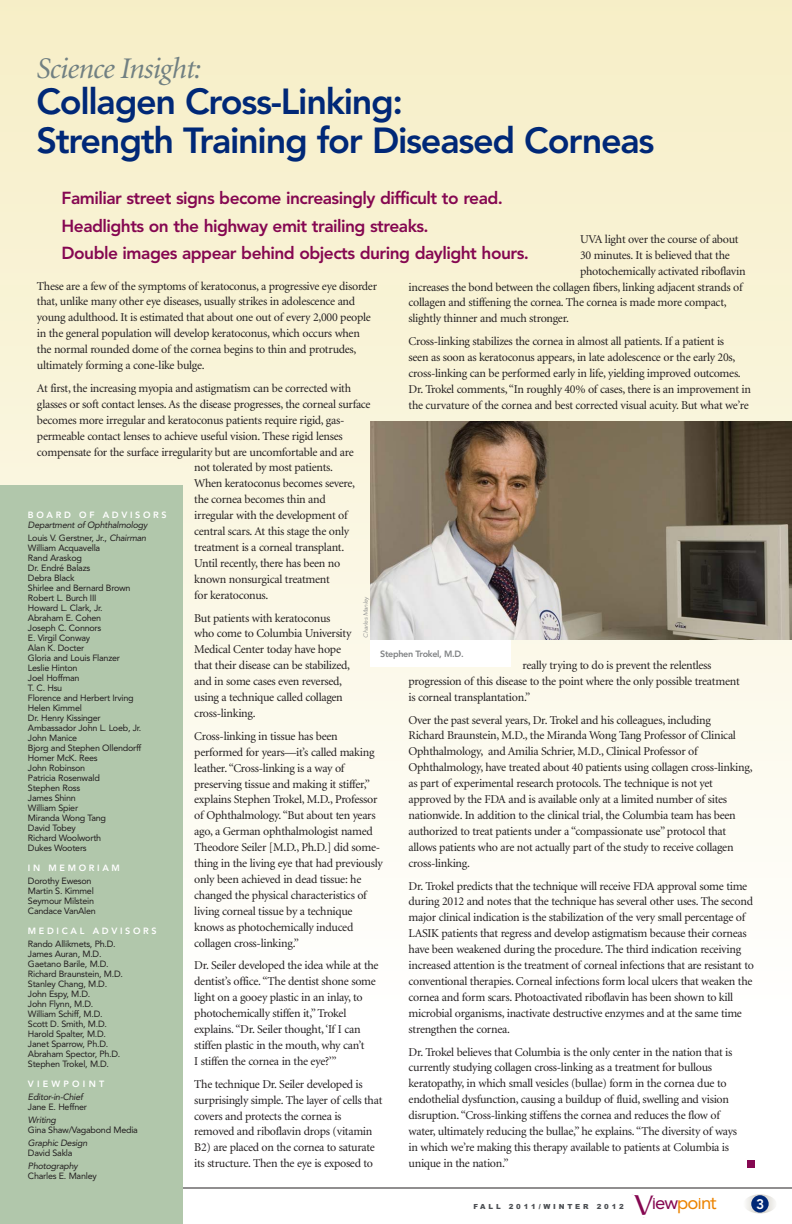
<style>
.page{position:relative;width:792px;height:1224px;background:#fff}
.page>*{position:absolute;margin:0;border:0;box-sizing:border-box;transform-origin:0 0}
.t1{font:800 36px/39px "Avenir";letter-spacing:-.035em;color:#002877}
.t2{font:italic 30px "Minion";letter-spacing:-.03em;color:#718082}
.t3{font:18.6px "Avenir";letter-spacing:-.055em;color:#ec8300}
.t4{font:800 17.3px/27.2px "Avenir";letter-spacing:-.03em;color:#850751}
.t5{font:800 13.8px "Avenir";color:#fff}
.t6{font:12px/15.9px "Minion";letter-spacing:-.025em;color:#231f20}
.t7{font:9px/10px "Avenir";letter-spacing:-.03em;color:#231f20}
.t8{font:800 9px "Avenir";letter-spacing:.295em;color:#fff}
.t9{font:800 9px "Avenir";letter-spacing:-.035em;color:#808284}
.t10{font:800 9px "Avenir";letter-spacing:.355em;color:#fff}
.t11{font:900 7px "Arial";letter-spacing:.4em;color:#4c4f53}
.t12{font:italic 300 6px "Avenir";color:#808284;scale:1.06 1}
.s1{font-family:"Minion";font-size:35.9px;color:#850751}
.s2{color:#850751}
</style>
<div class="page">
<svg style="left:743px;top:1194px;width:34px;height:19px"></svg>
<div style="left:0;top:0;width:792px;height:1018px;background:linear-gradient(to bottom,#f6eec6,#fefefd)"></div>
<div style="left:751px;top:1195px;width:18px;height:18px;background:#002877;border-radius:50%"></div>
<hr style="left:4px;top:1188px;width:788px;height:1px;background:#231f20">
<div style="left:370px;top:626px;width:140px;height:41px;background:#fff"></div>
<div style="left:747px;top:1160px;width:7px;height:7px;background:#850751"></div>
<div style="left:0;top:485px;width:182px;height:739px;background:#b1c7ab"></div>
<img style="left:370px;top:422px;width:422px;height:218px">
<h2 class="t2" style="left:36px;top:57px;width:167px">Science Insight:</h2>
<h1 class="t1" style="left:36px;top:85px;width:620px">Collagen Cross-Linking:<br>Strength Training for Diseased Corneas</h1>
<h3 class="t4" style="left:62px;top:186px;width:469px">Familiar street signs become increasingly difficult to read.<br>Headlights on the highway emit trailing streaks.<br>Double images appear behind objects during daylight hours.</h3>
<p class="t6" style="left:580px;top:232px;width:160px">UVA light over the course of about</p>
<p class="t6" style="left:580px;top:248px;width:151px">30 minutes. It is believed that the</p>
<p class="t6" style="left:580px;top:264px;width:167px">photochemically activated riboflavin</p>
<p class="t6" style="left:409px;top:280px;width:336px">increases the bond between the collagen fibers, linking adjacent strands of</p>
<p class="t6" style="left:409px;top:296px;width:320px">collagen and stiffening the cornea. The cornea is made more compact,</p>
<p class="t6" style="left:409px;top:312px;width:162px">slightly thinner and much stronger.</p>
<p class="t6" style="left:409px;top:334px;width:344px">Cross-linking stabilizes the cornea in almost all patients. If a patient is<br>seen as soon as keratoconus appears, in late adolescence or the early 20s, cross-linking can be performed early in life, yielding improved outcomes.<br>Dr. Trokel comments, “In roughly 40% of cases, there is an improvement in the curvature of the cornea and best corrected visual acuity. But what we’re</p>
<p class="t6" style="left:37px;top:279px;width:342px">These are a few of the symptoms of keratoconus, a progressive eye disorder that, unlike many other eye diseases, usually strikes in adolescence and young adulthood. It is estimated that about one out of every 2,000 people in the general population will develop keratoconus, which occurs when the normal rounded dome of the cornea begins to thin and protrudes, ultimately forming a cone-like bulge.</p>
<p class="t6" style="left:37px;top:381px;width:316px">At first, the increasing myopia and astigmatism can be corrected with</p>
<p class="t6" style="left:37px;top:397px;width:335px">glasses or soft contact lenses. As the disease progresses, the corneal surface</p>
<p class="t6" style="left:37px;top:413px;width:309px">becomes more irregular and keratoconus patients require rigid, gas-</p>
<p class="t6" style="left:37px;top:429px;width:307px">permeable contact lenses to achieve useful vision. These rigid lenses</p>
<p class="t6" style="left:37px;top:445px;width:318px">compensate for the surface irregularity but are uncomfortable and are</p>
<p class="t6" style="left:194px;top:461px;width:140px">not tolerated by most patients.</p>
<p class="t6" style="left:194px;top:477px;width:162px">When keratoconus becomes severe,</p>
<p class="t6" style="left:194px;top:493px;width:133px">the cornea becomes thin and</p>
<p class="t6" style="left:194px;top:508px;width:155px">irregular with the development of</p>
<p class="t6" style="left:194px;top:524px;width:156px">central scars. At this stage the only</p>
<p class="t6" style="left:194px;top:540px;width:151px">treatment is a corneal transplant.</p>
<p class="t6" style="left:194px;top:556px;width:148px">Until recently, there has been no</p>
<p class="t6" style="left:194px;top:572px;width:137px">known nonsurgical treatment</p>
<p class="t6" style="left:194px;top:588px;width:76px">for keratoconus.</p>
<p class="t6" style="left:194px;top:611px;width:159px">But patients with keratoconus who come to Columbia University<br>Medical Center today have hope that their disease can be stabilized, and in some cases even reversed, using a technique called collagen cross-linking.</p>
<p class="t6" style="left:194px;top:729px;width:190px">Cross-linking in tissue has been performed for years—it’s called making leather. “Cross-linking is a way of preserving tissue and making it stiffer,” explains Stephen Trokel, M.D., Professor of Ophthalmology. “But about ten years ago, a German ophthalmologist named Theodore Seiler [M.D., Ph.D.] did some&shy;thing in the living eye that had previously only been achieved in dead tissue: he changed the physical characteristics of living corneal tissue by a technique knows as photochemically induced collagen cross-linking.”</p>
<p class="t6" style="left:194px;top:959px;width:186px">Dr. Seiler developed the idea while at the dentist’s office. “The dentist shone some light on a gooey plastic in an inlay, to photochemically stiffen it,” Trokel explains. “Dr. Seiler thought, ‘If I can stiffen plastic in the mouth, why can’t<br>I stiffen the cornea in the eye?’”</p>
<p class="t6" style="left:194px;top:1077px;width:190px">The technique Dr. Seiler developed is surprisingly simple. The layer of cells that covers and protects the cornea is removed and riboflavin drops (vitamin B2) are placed on the cornea to saturate its structure. Then the eye is exposed to</p>
<p class="t8" style="left:28px;top:511px;width:140px">BOARD OF ADVISORS</p>
<p class="t7" style="left:28px;top:519px;width:121px;line-height:13px">Department of Ophthalmology<br>Louis V. Gerstner, Jr., Chairman</p>
<p class="t7" style="left:28px;top:543px;width:115px">William Acquavella<br>Rand Araskog<br>Dr. Endré Balazs<br>Debra Black<br>Shirlee and Bernard Brown<br>Robert L. Burch III<br>Howard L. Clark, Jr.<br>Abraham E. Cohen<br>Joseph C. Connors<br>E. Virgil Conway<br>Alan K. Docter<br>Gloria and Louis Flanzer<br>Leslie Hinton<br>Joel Hoffman<br>T. C. Hsu<br>Florence and Herbert Irving<br>Helen Kimmel<br>Dr. Henry Kissinger<br>Ambassador John L. Loeb, Jr.<br>John Manice<br>Bjorg and Stephen Ollendorff<br>Homer McK. Rees<br>John Robinson<br>Patricia Rosenwald<br>Stephen Ross<br>James Shinn<br>William Spier<br>Miranda Wong Tang<br>David Tobey<br>Richard Woolworth<br>Dukes Wooters</p>
<p class="t8" style="left:28px;top:864px;width:93px">IN MEMORIAM</p>
<p class="t7" style="left:28px;top:876px;width:69px">Dorothy Eweson<br>Martin S. Kimmel<br>Seymour Milstein<br>Candace VanAlen</p>
<p class="t8" style="left:28px;top:927px;width:130px">MEDICAL ADVISORS</p>
<p class="t7" style="left:28px;top:939px;width:96px">Rando Allikmets, Ph.D.<br>James Auran, M.D.<br>Gaetano Barile, M.D.<br>Richard Braunstein, M.D.<br>Stanley Chang, M.D.<br>John Espy, M.D.<br>John Flynn, M.D.<br>William Schiff, M.D.<br>Scott D. Smith, M.D.<br>Harold Spalter, M.D.<br>Janet Sparrow, Ph.D.<br>Abraham Spector, Ph.D.<br>Stephen Trokel, M.D.</p>
<p class="t10" style="left:28px;top:1080px;width:78px">VIEWPOINT</p>
<p class="t7" style="left:28px;top:1092px;width:61px">Editor-in-Chief<br>Jane E. Heffner</p>
<p class="t7" style="left:28px;top:1115px;width:111px">Writing<br>Gina Shaw/Vagabond Media</p>
<p class="t7" style="left:28px;top:1138px;width:62px">Graphic Design<br>David Sakla</p>
<p class="t7" style="left:28px;top:1161px;width:70px">Photography<br>Charles E. Manley</p>
<p class="t12" style="left:363px;top:638px;width:40px;rotate:-90deg">Charles Manley</p>
<p class="t9" style="left:380px;top:650px;width:85px">Stephen Trokel, M.D.</p>
<p class="t6" style="left:409px;top:658px;width:333px;text-indent:114px">really trying to do is prevent the relentless progression of this disease to the point where the only possible treatment is corneal transplantation.”</p>
<p class="t6" style="left:409px;top:713px;width:346px">Over the past several years, Dr. Trokel and his colleagues, including<br>Richard Braunstein, M.D., the Miranda Wong Tang Professor of Clinical Ophthalmology, and Amilia Schrier, M.D., Clinical Professor of Ophthalmology, have treated about 40 patients using collagen cross-linking, as part of experimental research protocols. The technique is not yet approved by the FDA and is available only at a limited number of sites nationwide. In addition to the clinical trial, the Columbia team has been authorized to treat patients under a “compassionate use” protocol that allows patients who are not actually part of the study to receive collagen cross-linking.</p>
<p class="t6" style="left:409px;top:879px;width:347px">Dr. Trokel predicts that the technique will receive FDA approval some time during 2012 and notes that the technique has several other uses. The second major clinical indication is the stabilization of the very small percentage of LASIK patients that regress and develop astigmatism because their corneas have been weakened during the procedure. The third indication receiving increased attention is the treatment of corneal infections that are resistant to conventional therapies. Corneal infections form local ulcers that weaken the cornea and form scars. Photoactivated riboflavin has been shown to kill microbial organisms, inactivate destructive enzymes and at the same time strengthen the cornea.</p>
<p class="t6" style="left:409px;top:1045px;width:330px">Dr. Trokel believes that Columbia is the only center in the nation that is currently studying collagen cross-linking as a treatment for bullous keratopathy, in which small vesicles (bullae) form in the cornea due to endothelial dysfunction, causing a buildup of fluid, swelling and vision disruption. “Cross-linking stiffens the cornea and reduces the flow of water, ultimately reducing the bullae,” he explains. “The diversity of ways in which we’re making this therapy available to patients at Columbia is unique in the nation.”</p>
<p class="t11" style="left:473px;top:1203px;width:152px">FALL 2011/WINTER 2012</p>
<h3 class="t3" style="left:632px;top:1195px;width:86px"><span class="s1">V</span><span class="s2">ıew</span>poınt</h3>
<p class="t5" style="left:756px;top:1198px;width:10px">3</p>
</div>
